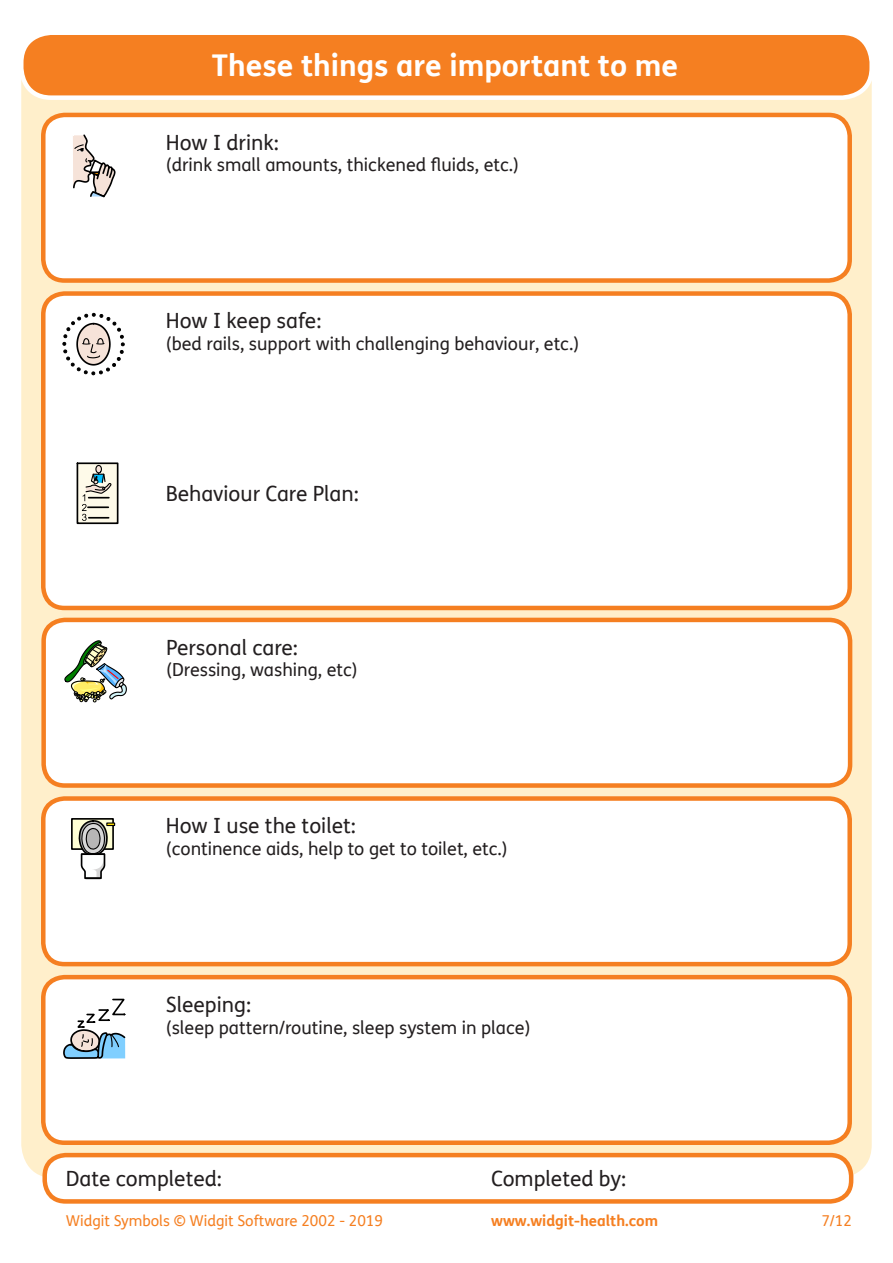
<style>
.page{position:relative;width:893px;height:1263px;background:#fff}
.page>*{position:absolute;margin:0;border:0;box-sizing:border-box;transform-origin:0 0}
.t1{font:700 30px "FS Me";color:#fff}
.t2{font:21px "FS Me";color:#231f20}
.t3{font:18px "FS Me";color:#231f20}
.t4{font:15px "FS Me";color:#f57f21}
.t5{font:700 15px "FS Me";color:#f57f21}
</style>
<div class="page">
<div style="left:21px;top:47px;width:851px;height:1131px;background:#ffefcb;border-radius:34px"></div>
<div style="left:21px;top:33px;width:851px;height:65px;background:#f57f21;border-radius:30px"></div>
<div style="left:19px;top:30px;width:855px;height:70px;border:4px solid #fff;border-radius:30px"></div>
<div style="left:45px;top:1155px;width:806px;height:46px;background:#fff;border-radius:21px"></div>
<div style="left:42px;top:1153px;width:811px;height:51px;border:4px solid #f57f21;border-radius:21px"></div>
<div style="left:43px;top:115px;width:807px;height:166px;background:#fff;border-radius:21px"></div>
<div style="left:41px;top:113px;width:811px;height:170px;border:4px solid #f57f21;border-radius:21px"></div>
<svg style="left:73px;top:134px;width:43px;height:64px"></svg>
<div style="left:43px;top:294px;width:807px;height:314px;background:#fff;border-radius:21px"></div>
<div style="left:41px;top:291px;width:811px;height:319px;border:4px solid #f57f21;border-radius:21px"></div>
<svg style="left:62px;top:312px;width:63px;height:64px"></svg>
<div style="left:43px;top:798px;width:807px;height:166px;background:#fff;border-radius:21px"></div>
<div style="left:41px;top:796px;width:811px;height:170px;border:4px solid #f57f21;border-radius:21px"></div>
<svg style="left:71px;top:818px;width:44px;height:62px"></svg>
<div style="left:43px;top:977px;width:807px;height:166px;background:#fff;border-radius:21px"></div>
<div style="left:41px;top:975px;width:811px;height:170px;border:4px solid #f57f21;border-radius:21px"></div>
<svg style="left:63px;top:998px;width:63px;height:61px"></svg>
<div style="left:44px;top:620px;width:806px;height:165px;background:#fff;border-radius:21px"></div>
<div style="left:41px;top:618px;width:811px;height:170px;border:4px solid #f57f21;border-radius:21px"></div>
<svg style="left:64px;top:640px;width:63px;height:62px"></svg>
<svg style="left:76px;top:462px;width:43px;height:63px;background:#bdbcb2"></svg>
<h1 class="t1" style="left:212px;top:43px;width:468px">These things are important to me</h1>
<p class="t2" style="left:166px;top:128px;width:115px">How I drink:</p>
<p class="t3" style="left:166px;top:153px;width:355px">(drink small amounts, thickened fluids, etc.)</p>
<p class="t2" style="left:166px;top:306px;width:157px">How I keep safe:</p>
<p class="t3" style="left:166px;top:331px;width:415px">(bed rails, support with challenging behaviour, etc.)</p>
<p class="t2" style="left:166px;top:479px;width:194px">Behaviour Care Plan:</p>
<p class="t2" style="left:166px;top:633px;width:133px">Personal care:</p>
<p class="t3" style="left:166px;top:657px;width:193px">(Dressing, washing, etc)</p>
<p class="t2" style="left:166px;top:811px;width:192px">How I use the toilet:</p>
<p class="t3" style="left:166px;top:836px;width:343px">(continence aids, help to get to toilet, etc.)</p>
<p class="t2" style="left:166px;top:990px;width:87px">Sleeping:</p>
<p class="t3" style="left:166px;top:1015px;width:366px">(sleep pattern/routine, sleep system in place)</p>
<p class="t2" style="left:66px;top:1164px;width:158px">Date completed:</p>
<p class="t2" style="left:491px;top:1164px;width:136px">Completed by:</p>
<p class="t4" style="left:66px;top:1211px;width:319px">Widgit Symbols © Widgit Software 2002 - 2019</p>
<p class="t5" style="left:491px;top:1209px;width:168px">www.widgit-health.com</p>
<p class="t4" style="left:821px;top:1211px;width:32px">7/12</p>
</div>
